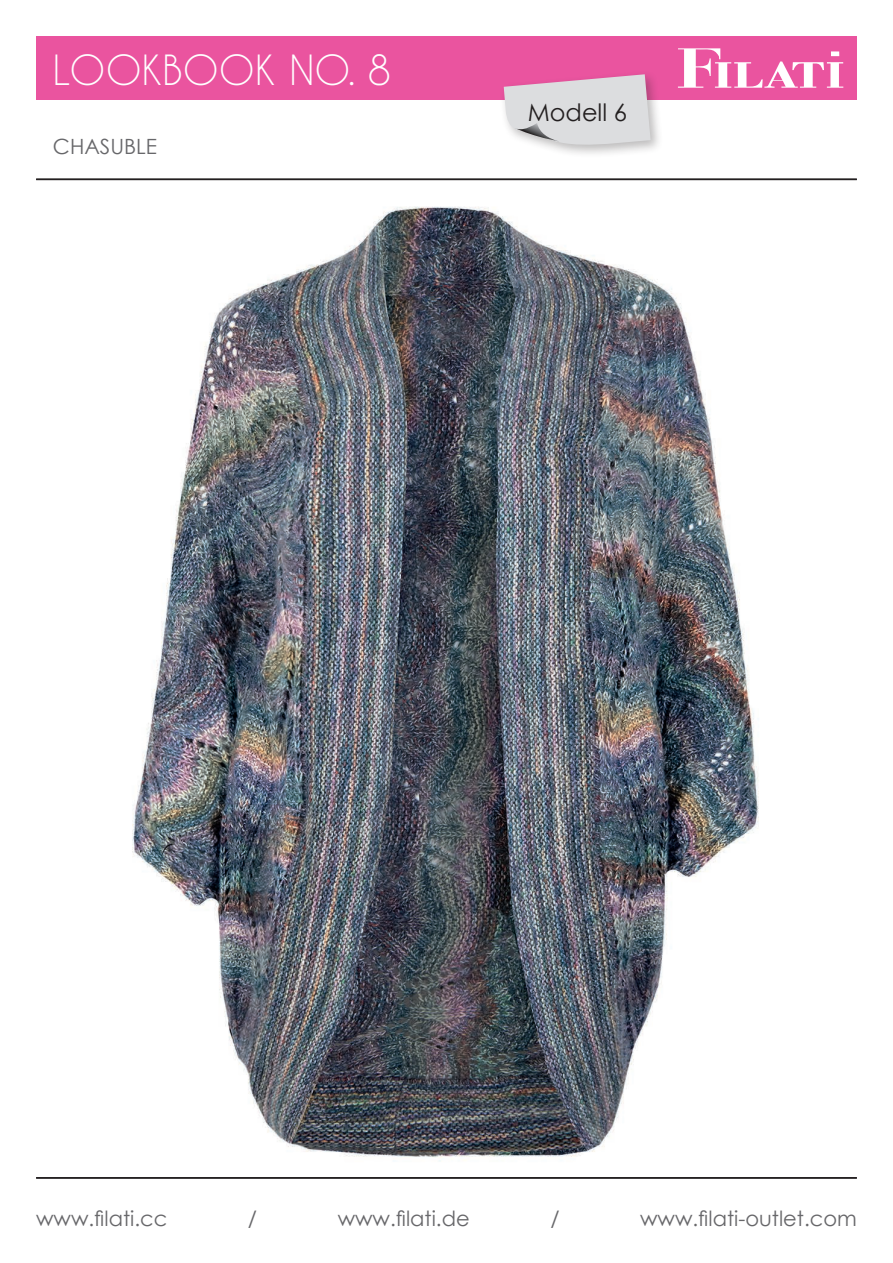
<style>
.page{position:relative;width:893px;height:1263px;background:#fff}
.page>*{position:absolute;margin:0;border:0;box-sizing:border-box;transform-origin:0 0}
.t1{font:39px "Caviar Dreams";color:#fff}
.t2{font:24px "Century Gothic";color:#231f20}
.t3{font:21px "Century Gothic";color:#67676a}
</style>
<div class="page">
<img style="left:132px;top:206px;width:627px;height:956px">
<hr style="left:36px;top:1177px;width:821px;height:1px;background:#231f20">
<hr style="left:36px;top:179px;width:821px;height:1px;background:#231f20">
<div style="left:36px;top:36px;width:821px;height:64px;background:#ea549f"></div>
<svg style="left:678px;top:48px;width:165px;height:40px"></svg>
<div style="left:499px;top:70px;width:165px;height:88px;background:#231f20;opacity:.3"></div>
<svg style="left:504px;top:74px;width:147px;height:76px;background:#dcced7"></svg>
<h1 class="t1" style="left:53px;top:47px;width:340px">LOOKBOOK NO. 8</h1>
<p class="t3" style="left:53px;top:131px;width:106px">CHASUBLE</p>
<p class="t2" style="left:528px;top:96px;width:101px">Modell 6</p>
<p class="t3" style="left:36px;top:1204px;width:133px">www.filati.cc</p>
<p class="t3" style="left:248px;top:1204px;width:11px">/</p>
<p class="t3" style="left:338px;top:1204px;width:134px">www.filati.de</p>
<p class="t3" style="left:550px;top:1204px;width:11px">/</p>
<p class="t3" style="left:640px;top:1204px;width:218px">www.filati-outlet.com</p>
</div>
